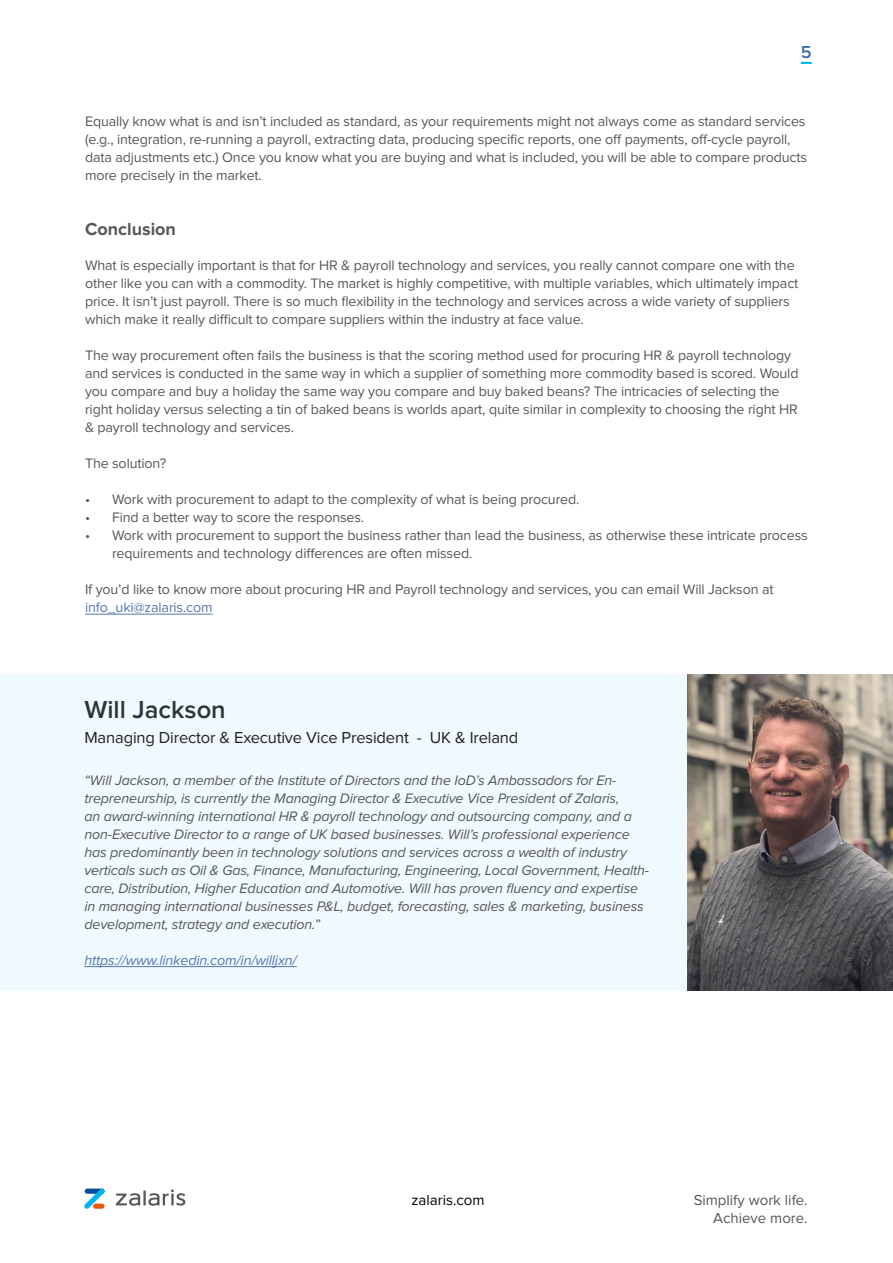
<style>
.page{position:relative;width:893px;height:1263px;background:#fff}
.page>*{position:absolute;margin:0;border:0;box-sizing:border-box;transform-origin:0 0}
.t1{font:600 25.5px "Proxima Nova";color:#2c3638}
.t2{font:700 18px "Proxima Nova";color:#575756}
.t3{font:600 18px "Proxima Nova";color:#416bb2}
.t4{font:16.5px "Proxima Nova";letter-spacing:-.01em;color:#231f20}
.t5{font:15px/18px "Proxima Nova";color:#575756;text-align:right}
.t6{font:15px "Proxima Nova";color:#020203}
.t7{font:14.25px/18px "Proxima Nova";letter-spacing:-.01em;color:#575756}
.t8{font:italic 14.25px/18px "Proxima Nova";letter-spacing:-.01em;color:#575756}
.t9{font:italic 14.25px "Proxima Nova";letter-spacing:-.01em;color:#5576af}
.t10{font:14.25px "Proxima Nova";letter-spacing:-.01em;color:#5576af}
</style>
<div class="page">
<hr style="left:143px;top:1190px;width:3px;height:15px;background:#575756">
<svg style="left:148px;top:1189px;width:37px;height:17px"></svg>
<svg style="left:116px;top:1193px;width:24px;height:13px"></svg>
<svg style="left:84px;top:1188px;width:21px;height:21px"></svg>
<svg style="left:801px;top:62px;width:11px;height:2px"></svg>
<hr style="left:85px;top:614px;width:128px;height:1px;background:#5576af">
<div style="left:0;top:674px;width:893px;height:316px;background:#eff9fe"></div>
<img style="left:687px;top:674px;width:206px;height:316px">
<hr style="left:84px;top:966px;width:213px;height:1px;background:#5576af">
<p class="t3" style="left:801px;top:43px;width:13px">5</p>
<p class="t7" style="left:85px;top:113px;width:724px">Equally know what is and isn’t included as standard, as your requirements might not always come as standard services (e.g., integration, re-running a payroll, extracting data, producing specific reports, one off payments, off-cycle payroll, data adjustments etc.) Once you know what you are buying and what is included, you will be able to compare products more precisely in the market.</p>
<p class="t2" style="left:85px;top:220px;width:93px">Conclusion</p>
<p class="t7" style="left:85px;top:257px;width:715px">What is especially important is that for HR &amp; payroll technology and services, you really cannot compare one with the other like you can with a commodity. The market is highly competitive, with multiple variables, which ultimately impact price. It isn’t just payroll. There is so much flexibility in the technology and services across a wide variety of suppliers which make it really difficult to compare suppliers within the industry at face value.</p>
<p class="t7" style="left:85px;top:347px;width:715px">The way procurement often fails the business is that the scoring method used for procuring HR &amp; payroll technology and services is conducted in the same way in which a supplier of something more commodity based is scored. Would you compare and buy a holiday the same way you compare and buy baked beans? The intricacies of selecting the right holiday versus selecting a tin of baked beans is worlds apart, quite similar in complexity to choosing the right HR &amp; payroll technology and services.</p>
<p class="t7" style="left:85px;top:455px;width:83px">The solution?</p>
<p class="t7" style="left:85px;top:491px;width:496px">• Work with procurement to adapt to the complexity of what is being procured.</p>
<p class="t7" style="left:85px;top:509px;width:281px">• Find a better way to score the responses.</p>
<p class="t7" style="left:112px;top:527px;width:697px;text-indent:-27px">• Work with procurement to support the business rather than lead the business, as otherwise these intricate process requirements and technology differences are often missed.</p>
<p class="t7" style="left:85px;top:581px;width:690px">If you’d like to know more about procuring HR and Payroll technology and services, you can email Will Jackson at</p>
<p class="t10" style="left:85px;top:599px;width:129px">info_uki@zalaris.com</p>
<h1 class="t1" style="left:84px;top:698px;width:143px">Will Jackson</h1>
<p class="t4" style="left:84px;top:728px;width:435px">Managing Director &amp; Executive Vice President - UK &amp; Ireland</p>
<p class="t8" style="left:84px;top:771px;width:566px">“Will Jackson, a member of the Institute of Directors and the IoD’s Ambassadors for En&shy;trepreneurship, is currently the Managing Director &amp; Executive Vice President of Zalaris,<br>an award-winning international HR &amp; payroll technology and outsourcing company, and a non-Executive Director to a range of UK based businesses. Will’s professional experience has predominantly been in technology solutions and services across a wealth of industry verticals such as Oil &amp; Gas, Finance, Manufacturing, Engineering, Local Government, Health&shy;care, Distribution, Higher Education and Automotive. Will has proven fluency and expertise in managing international businesses P&amp;L, budget, forecasting, sales &amp; marketing, business development, strategy and execution.”</p>
<p class="t9" style="left:84px;top:953px;width:214px">https://www.linkedin.com/in/willjxn/</p>
<p class="t6" style="left:411px;top:1191px;width:75px">zalaris.com</p>
<p class="t5" style="left:694px;top:1191px;width:116px">Simplify work life.<br>Achieve more.</p>
</div>
